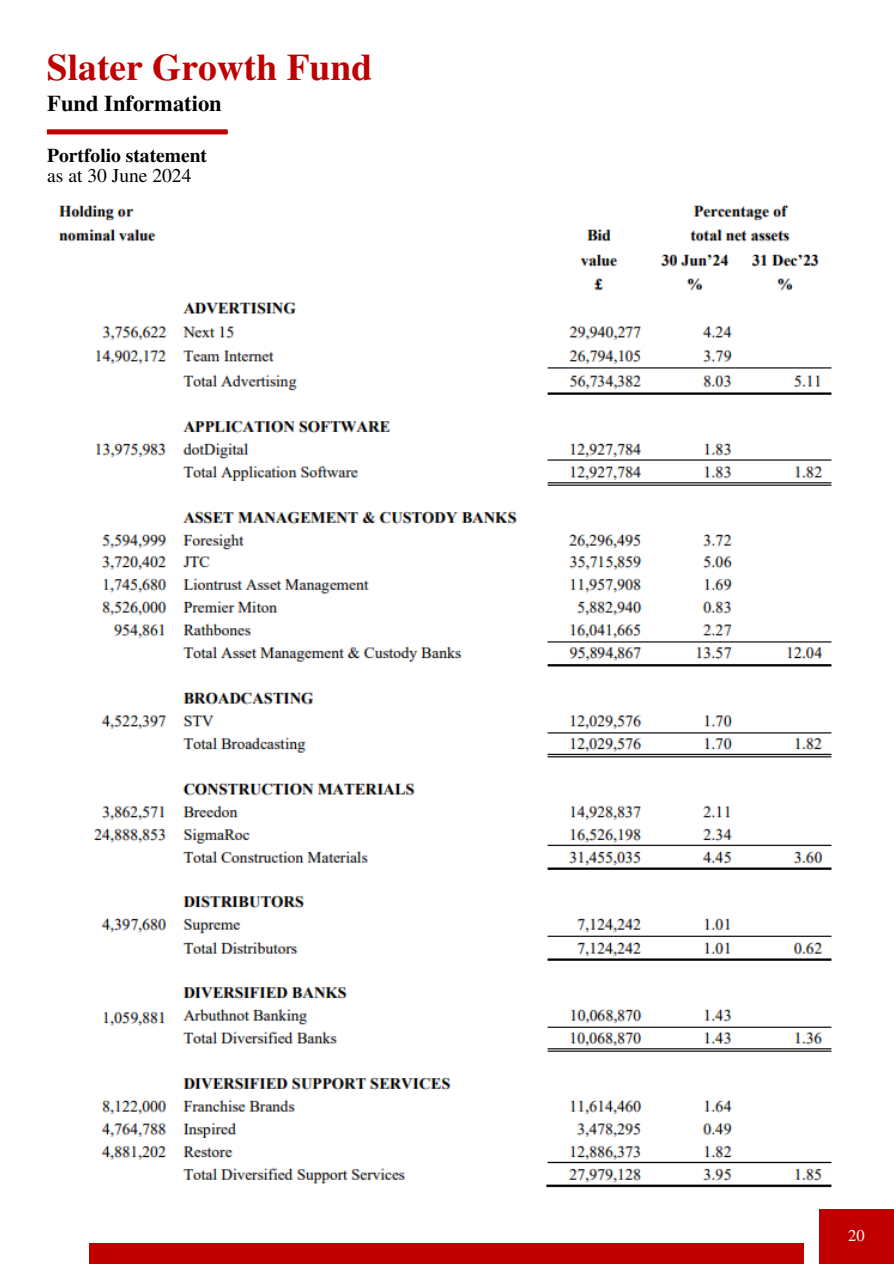
<style>
.page{position:relative;width:894px;height:1264px;background:#fff}
.page>*{position:absolute;margin:0;border:0;box-sizing:border-box;transform-origin:0 0}
.t1{font:700 37.5px "Te X Gyre Termes";color:#c00000}
.t2{font:700 22.5px "Te X Gyre Termes";color:#000}
.t3{font:700 19.5px "Te X Gyre Termes";color:#000}
.t4{font:19.5px "Te X Gyre Termes";color:#000}
.t5{font:16.5px "Te X Gyre Termes";color:#fff}
</style>
<div class="page">
<div style="left:89px;top:1243px;width:715px;height:20px;background:#c00000"></div>
<div style="left:819px;top:1209px;width:74px;height:54px;background:#c00000"></div>
<img style="left:58px;top:204px;width:774px;height:984px">
<hr style="left:47px;top:130px;width:180px;height:4px;background:#c00000">
<p class="t1" style="left:47px;top:38px;width:326px">Slater Growth Fund</p>
<p class="t2" style="left:47px;top:86px;width:176px">Fund Information</p>
<p class="t3" style="left:47px;top:141px;width:161px">Portfolio statement</p>
<p class="t4" style="left:47px;top:161px;width:146px">as at 30 June 2024</p>
<h1 class="t5" style="left:847px;top:1223px;width:18px">20</h1>
</div>
